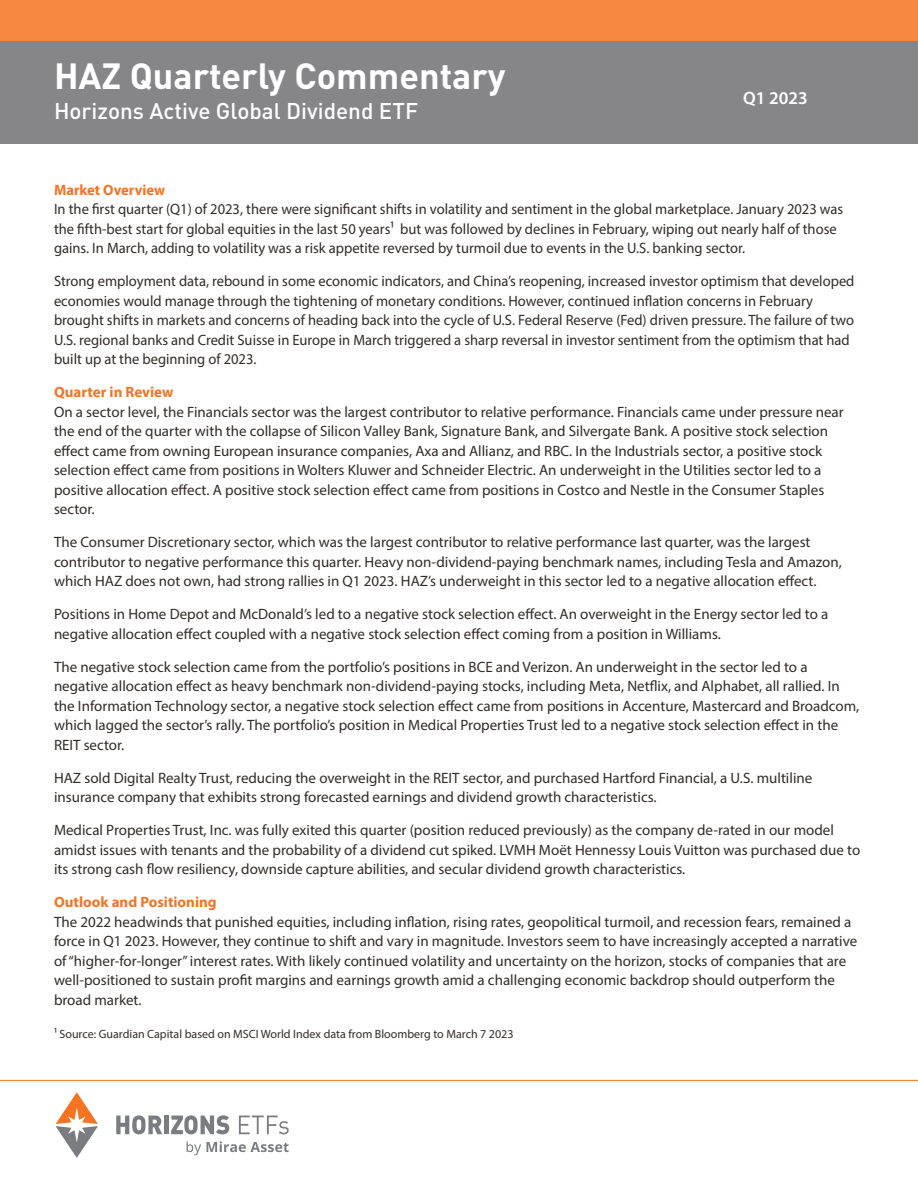
<style>
.page{position:relative;width:918px;height:1188px;background:#fff}
.page>*{position:absolute;margin:0;border:0;box-sizing:border-box;transform-origin:0 0}
.t1{font:700 36px "DIN Pro";color:#fff}
.t2{font:500 22.5px "DIN Pro";color:#fff}
.t3{font:600 18px "Myriad Pro";color:#fff}
.t4{font:15px/19.5px "Myriad Pro";color:#322b29}
.t5{font:700 15px "Myriad Pro";color:#f47421}
.t6{font:12px "Myriad Pro";color:#322b29}
</style>
<div class="page">
<div style="left:0;top:41px;width:918px;height:103px;background:#868588"></div>
<div style="left:0;top:0;width:918px;height:41px;background:#f58740"></div>
<hr style="left:0;top:1080px;width:918px;height:1px;background:#f47421">
<svg style="left:187px;top:1141px;width:102px;height:14px"></svg>
<svg style="left:56px;top:1092px;width:42px;height:66px"></svg>
<svg style="left:116px;top:1115px;width:46px;height:19px"></svg>
<div style="left:164px;top:1116px;width:5px;height:18px;background:#7a7c81"></div>
<svg style="left:171px;top:1115px;width:58px;height:19px"></svg>
<svg style="left:239px;top:1116px;width:50px;height:18px"></svg>
<h1 class="t1" style="left:54px;top:46px;width:453px">HAZ Quarterly Commentary</h1>
<h2 class="t2" style="left:54px;top:93px;width:366px">Horizons Active Global Dividend ETF</h2>
<p class="t3" style="left:743px;top:87px;width:66px">Q1 2023</p>
<p class="t5" style="left:54px;top:180px;width:113px">Market Overview</p>
<p class="t4" style="left:54px;top:199px;width:791px">In the first quarter (Q1) of 2023, there were significant shifts in volatility and sentiment in the global marketplace. January 2023 was the fifth-best start for global equities in the last 50 years1 but was followed by declines in February, wiping out nearly half of those gains. In March, adding to volatility was a risk appetite reversed by turmoil due to events in the U.S. banking sector.</p>
<p class="t4" style="left:54px;top:271px;width:802px">Strong employment data, rebound in some economic indicators, and China’s reopening, increased investor optimism that developed economies would manage through the tightening of monetary conditions. However, continued inflation concerns in February brought shifts in markets and concerns of heading back into the cycle of U.S. Federal Reserve (Fed) driven pressure. The failure of two U.S. regional banks and Credit Suisse in Europe in March triggered a sharp reversal in investor sentiment from the optimism that had built up at the beginning of 2023.</p>
<p class="t5" style="left:54px;top:383px;width:121px">Quarter in Review</p>
<p class="t4" style="left:54px;top:402px;width:791px">On a sector level, the Financials sector was the largest contributor to relative performance. Financials came under pressure near the end of the quarter with the collapse of Silicon Valley Bank, Signature Bank, and Silvergate Bank. A positive stock selection effect came from owning European insurance companies, Axa and Allianz, and RBC. In the Industrials sector, a positive stock selection effect came from positions in Wolters Kluwer and Schneider Electric. An underweight in the Utilities sector led to a positive allocation effect. A positive stock selection effect came from positions in Costco and Nestle in the Consumer Staples sector.</p>
<p class="t4" style="left:54px;top:532px;width:789px">The Consumer Discretionary sector, which was the largest contributor to relative performance last quarter, was the largest contributor to negative performance this quarter. Heavy non-dividend-paying benchmark names, including Tesla and Amazon, which HAZ does not own, had strong rallies in Q1 2023. HAZ’s underweight in this sector led to a negative allocation effect.</p>
<p class="t4" style="left:54px;top:604px;width:776px">Positions in Home Depot and McDonald’s led to a negative stock selection effect. An overweight in the Energy sector led to a negative allocation effect coupled with a negative stock selection effect coming from a position in Williams.</p>
<p class="t4" style="left:54px;top:657px;width:807px">The negative stock selection came from the portfolio’s positions in BCE and Verizon. An underweight in the sector led to a negative allocation effect as heavy benchmark non-dividend-paying stocks, including Meta, Netflix, and Alphabet, all rallied. In the Information Technology sector, a negative stock selection effect came from positions in Accenture, Mastercard and Broadcom, which lagged the sector’s rally. The portfolio’s position in Medical Properties Trust led to a negative stock selection effect in the REIT sector.</p>
<p class="t4" style="left:54px;top:768px;width:760px">HAZ sold Digital Realty Trust, reducing the overweight in the REIT sector, and purchased Hartford Financial, a U.S. multiline insurance company that exhibits strong forecasted earnings and dividend growth characteristics.</p>
<p class="t4" style="left:54px;top:820px;width:808px">Medical Properties Trust, Inc. was fully exited this quarter (position reduced previously) as the company de-rated in our model amidst issues with tenants and the probability of a dividend cut spiked. LVMH Moët Hennessy Louis Vuitton was purchased due to its strong cash flow resiliency, downside capture abilities, and secular dividend growth characteristics.</p>
<p class="t5" style="left:54px;top:893px;width:164px">Outlook and Positioning</p>
<p class="t4" style="left:54px;top:912px;width:805px">The 2022 headwinds that punished equities, including inflation, rising rates, geopolitical turmoil, and recession fears, remained a force in Q1 2023. However, they continue to shift and vary in magnitude. Investors seem to have increasingly accepted a narrative of “higher-for-longer” interest rates. With likely continued volatility and uncertainty on the horizon, stocks of companies that are well-positioned to sustain profit margins and earnings growth amid a challenging economic backdrop should outperform the broad market.</p>
<p class="t6" style="left:54px;top:1026px;width:461px">1 Source: Guardian Capital based on MSCI World Index data from Bloomberg to March 7 2023</p>
</div>
